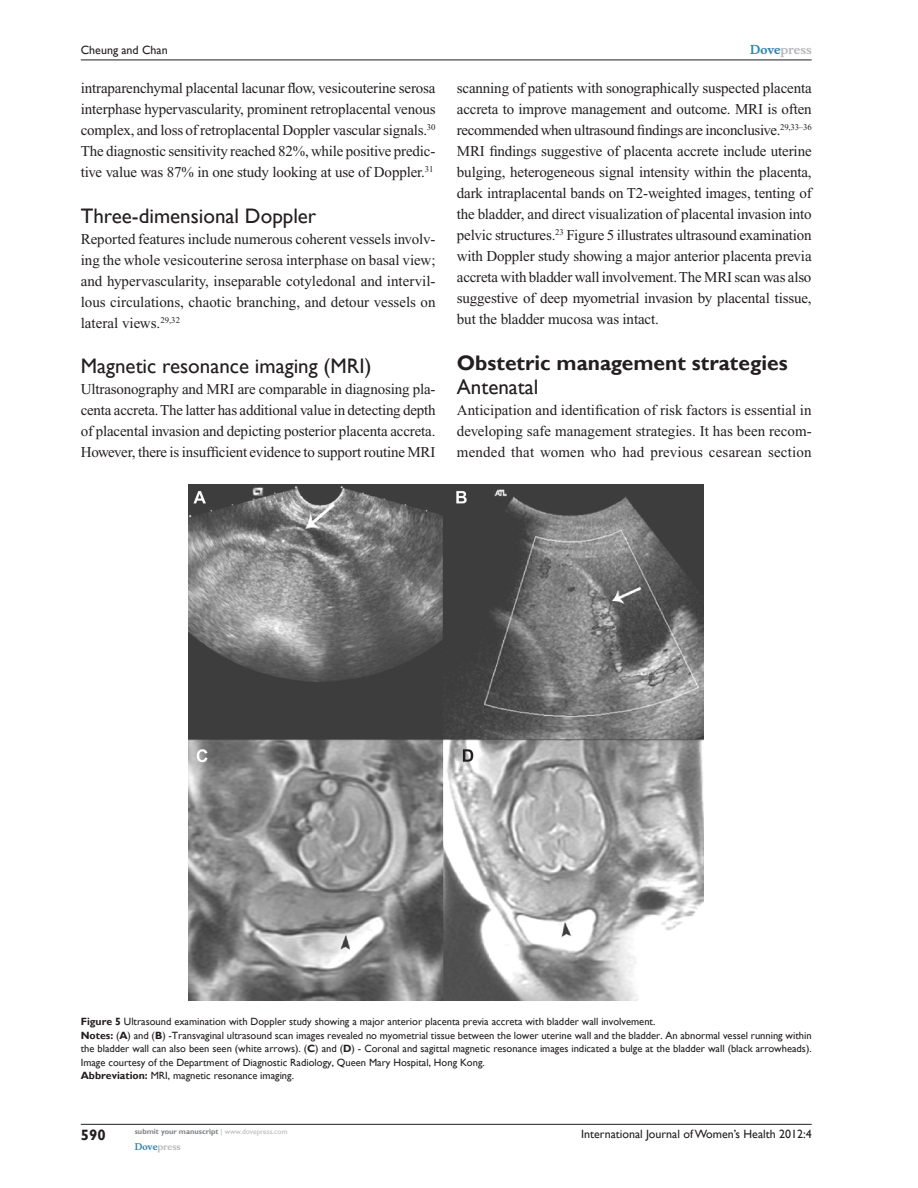
<style>
.page{position:relative;width:918px;height:1188px;background:#fff}
.page>*{position:absolute;margin:0;border:0;box-sizing:border-box;transform-origin:0 0}
.H2-after-H1{font:21px "Gill Sans";color:#231f20}
.t1{font:700 21px "Gill Sans";color:#231f20}
.TxF{font:15px/21px "Times New Roman";letter-spacing:-.01em;color:#231f20;text-align:justify}
.t2{font:700 15px "Gill Sans";color:#231f20}
.t3{font:12px "Gill Sans";color:#231f20}
.t4{font:700 12px "Musee";color:#b8b9bc}
.FigSNRI{font:10.5px/13.5px "Gill Sans";color:#231f20;text-align:justify}
.t5{font:700 9px "Musee";color:#b8b9bc}
.t6{font:700 7.5px "Gill Sans";color:#808285}
.s1{color:#3485ae}
.s2{font-weight:700}
.s3{font-weight:400;color:#b8b9bc}
</style>
<div class="page">
<img style="left:188px;top:485px;width:516px;height:515px">
<hr style="left:81px;top:1124px;width:731px;height:1px;background:#231f20">
<hr style="left:81px;top:60px;width:731px;height:1px;background:#231f20">
<p class="t3" style="left:81px;top:43px;width:88px">Cheung and Chan</p>
<p class="TxF" style="left:81px;top:77px;width:356px">intraparenchymal placental lacunar flow, vesicouterine serosa interphase hypervascularity, prominent retroplacental venous complex, and loss of retroplacental Doppler vascular signals.<sup>30<br></sup>The diagnostic sensitivity reached 82%, while positive predic&shy;tive value was 87% in one study looking at use of Doppler.<sup>31</sup></p>
<h2 class="H2-after-H1" style="left:81px;top:204px;width:237px">Three-dimensional Doppler</h2>
<p class="TxF" style="left:81px;top:229px;width:356px">Reported features include numerous coherent vessels involv&shy;ing the whole vesicouterine serosa interphase on basal view; and hypervascularity, inseparable cotyledonal and intervil&shy;lous circulations, chaotic branching, and detour vessels on lateral views.<sup>29,32</sup></p>
<h2 class="H2-after-H1" style="left:81px;top:354px;width:292px">Magnetic resonance imaging (MRI)</h2>
<p class="TxF" style="left:81px;top:379px;width:356px">Ultrasonography and MRI are comparable in diagnosing pla&shy;centa accreta. The latter has additional value in detecting depth of placental invasion and depicting posterior placenta accreta.<br>However, there is insufficient evidence to support routine MRI</p>
<p class="t4" style="left:750px;top:43px;width:63px"><span class="s1">Dove</span>press</p>
<p class="TxF" style="left:457px;top:77px;width:356px">scanning of patients with sonographically suspected placenta accreta to improve management and outcome. MRI is often recommended when ultrasound findings are inconclusive.<sup>29,33–36<br></sup>MRI findings suggestive of placenta accrete include uterine bulging, heterogeneous signal intensity within the placenta, dark intraplacental bands on T2-weighted images, tenting of the bladder, and direct visualization of placental invasion into pelvic structures.<sup>23</sup> Figure 5 illustrates ultrasound examination with Doppler study showing a major anterior placenta previa accreta with bladder wall involvement. The MRI scan was also suggestive of deep myometrial invasion by placental tissue, but the bladder mucosa was intact.</p>
<h1 class="t1" style="left:457px;top:350px;width:332px">Obstetric management strategies</h1>
<p class="H2-after-H1" style="left:457px;top:375px;width:83px">Antenatal</p>
<p class="TxF" style="left:457px;top:400px;width:356px">Anticipation and identification of risk factors is essential in developing safe management strategies. It has been recom&shy;mended that women who had previous cesarean section</p>
<p class="FigSNRI" style="left:81px;top:1015px;width:576px"><span class="s2">Figure 5</span> Ultrasound examination with Doppler study showing a major anterior placenta previa accreta with bladder wall involvement.</p>
<p class="FigSNRI" style="left:81px;top:1029px;width:732px"><span class="s2">Notes:</span> (<span class="s2">A</span>) and (<span class="s2">B</span>) -Transvaginal ultrasound scan images revealed no myometrial tissue between the lower uterine wall and the bladder. An abnormal vessel running within the bladder wall can also been seen (white arrows). (<span class="s2">C</span>) and (<span class="s2">D</span>) - Coronal and sagittal magnetic resonance images indicated a bulge at the bladder wall (black arrowheads).<br>Image courtesy of the Department of Diagnostic Radiology, Queen Mary Hospital, Hong Kong.</p>
<p class="FigSNRI" style="left:81px;top:1069px;width:215px"><span class="s2">Abbreviation:</span> MRI, magnetic resonance imaging.</p>
<p class="t2" style="left:81px;top:1126px;width:26px">590</p>
<p class="t6" style="left:135px;top:1127px;width:154px">submit your manuscript <span class="s3">| www.dovepress.com</span></p>
<p class="t5" style="left:135px;top:1141px;width:48px"><span class="s1">Dove</span>press</p>
<p class="t3" style="left:581px;top:1127px;width:232px">International Journal of Women’s Health 2012:4</p>
</div>
